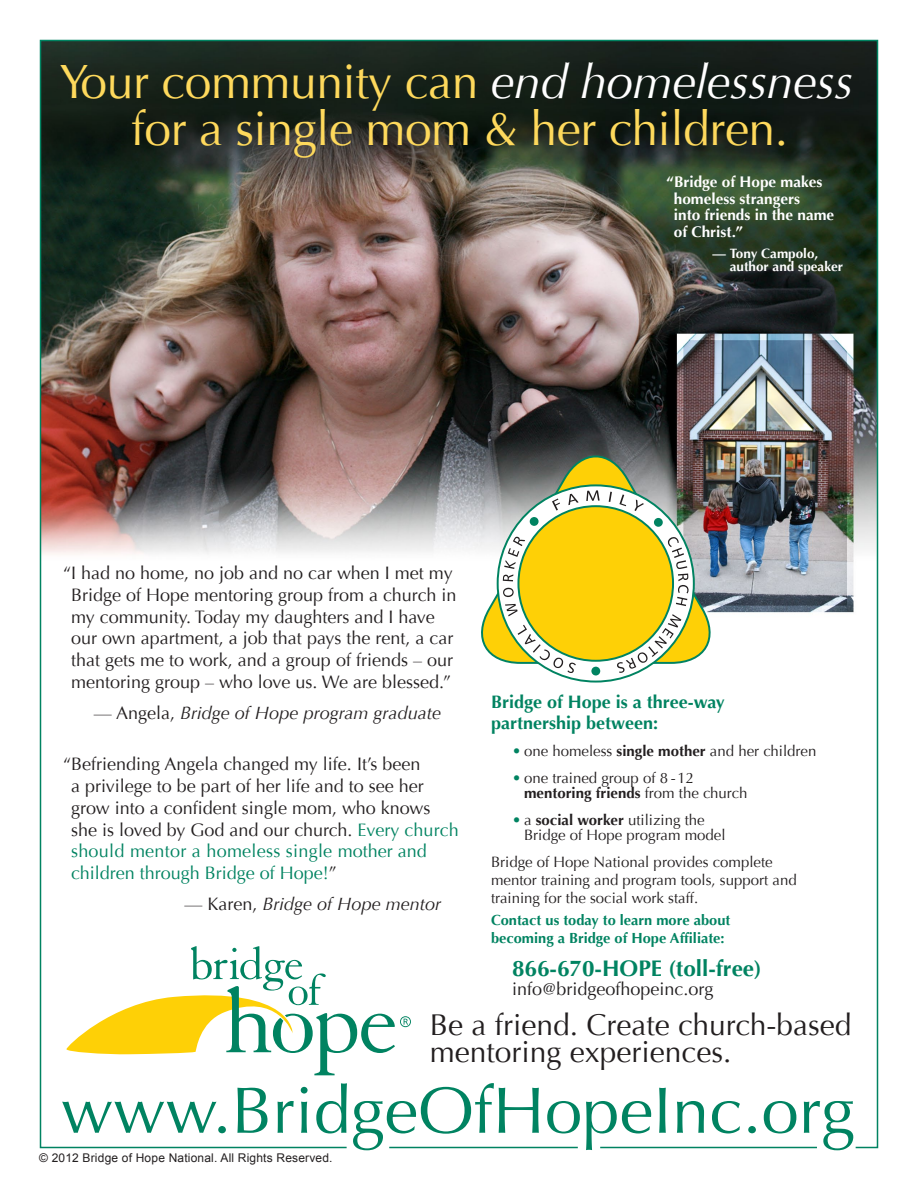
<style>
.page{position:relative;width:918px;height:1188px;background:#fff}
.page>*{position:absolute;margin:0;border:0;box-sizing:border-box;transform-origin:0 0}
.t1{font:65.7px "Optima";color:#008361}
.t2{font:48px/46.5px "Optima";letter-spacing:-.01em;color:#fed95c;text-align:center}
.t3{font:30px/26.7px "Optima";color:#231f20}
.t4{font:700 22.5px "Optima";color:#008361}
.t5{font:18px/21.8px "Optima";color:#231f20}
.t6{font:italic 18px "Optima";color:#231f20}
.t7{font:700 18px/21px "Optima";color:#008361}
.t8{font:18px "Optima";color:#201d1e}
.t9{font:700 15.3px/16.5px "Optima";color:#fff}
.t10{font:15px/15px "Optima";color:#231f20}
.t11{font:700 14.7px/18px "Optima";color:#008361}
.t12{font:700 13.5px/13.5px "Optima";color:#fff}
.t13{font:12px "Arial";letter-spacing:.015em;color:#231f20}
.s1{font-style:italic;color:#fff}
.s2{color:#201d1e}
.s3{font-style:normal}
.s4{color:#008361}
.s5{font-weight:700}
</style>
<div class="page">
<img style="left:39px;top:39px;width:840px;height:1110px">
<hr style="left:389px;top:1147px;width:189px;height:1px;background:#008361">
<img style="left:469px;top:449px;width:250px;height:216px">
<svg style="left:496px;top:483px;width:200px;height:201px"></svg>
<div style="left:591px;top:667px;width:9px;height:9px;background:#008361;border-radius:50%"></div>
<div style="left:654px;top:518px;width:9px;height:9px;background:#008361;border-radius:50%"></div>
<div style="left:530px;top:517px;width:9px;height:9px;background:#008361;border-radius:50%"></div>
<div style="left:396px;top:1013px;width:19px;height:17px;background:#fff"></div>
<svg style="left:66px;top:946px;width:345px;height:129px"></svg>
<h2 class="t2" style="left:60px;top:59px;width:795px">Your community can <span class="s1">end homelessness </span>for a single mom &amp; her children.</h2>
<p class="t9" style="left:674px;top:174px;width:162px;text-indent:-8px">“Bridge of Hope makes homeless strangers<br>into friends in the name of Christ.”</p>
<p class="t12" style="left:730px;top:246px;width:115px;text-indent:-17px">— Tony Campolo, author and speaker</p>
<p class="t5" style="left:71px;top:562px;width:387px;text-indent:-8px"><span class="s2">“</span>I had no home, no job and no car when I met my Bridge of Hope mentoring group from a church in my community. Today my daughters and I have our own apartment, a job that pays the rent, a car that gets me to work, and a group of friends – our mentoring group – who love us. We are blessed.”</p>
<p class="t6" style="left:94px;top:702px;width:349px"><span class="s3">— Angela,</span> Bridge of Hope program graduate</p>
<p class="t5" style="left:71px;top:754px;width:389px;text-indent:-8px">“Befriending Angela changed my life. It’s been<br>a privilege to be part of her life and to see her grow into a confident single mom, who knows she is loved by God and our church. <span class="s4">Every church should mentor a homeless single mother and children through Bridge of Hope!</span>”</p>
<p class="t6" style="left:184px;top:893px;width:258px"><span class="s3">— Karen,</span> Bridge of Hope mentor</p>
<p class="t7" style="left:491px;top:691px;width:235px">Bridge of Hope is a three-way partnership between:</p>
<p class="t10" style="left:512px;top:743px;width:306px"><span class="s4">•</span> one homeless <span class="s5">single mother</span> and her children</p>
<p class="t10" style="left:524px;top:770px;width:225px;text-indent:-12px"><span class="s4">•</span> one trained group of 8 - 12 <span class="s5">mentoring friends</span> from the church</p>
<p class="t10" style="left:524px;top:812px;width:203px;text-indent:-12px"><span class="s4">•</span> a <span class="s5">social worker</span> utilizing the<br>Bridge of Hope program model</p>
<p class="t10" style="left:491px;top:853px;width:307px;line-height:18px">Bridge of Hope National provides complete mentor training and program tools, support and training for the social work staff.</p>
<p class="t11" style="left:491px;top:911px;width:241px">Contact us today to learn more about becoming a Bridge of Hope Affiliate:</p>
<p class="t4" style="left:512px;top:955px;width:251px">866-670-HOPE (toll-free)</p>
<p class="t8" style="left:512px;top:979px;width:203px">info@bridgeofhopeinc.org</p>
<h3 class="t3" style="left:430px;top:1012px;width:423px">Be a friend. Create church-based mentoring experiences.</h3>
<h1 class="t1" style="left:61px;top:1072px;width:795px">www.BridgeOfHopeInc.org</h1>
<p class="t13" style="left:39px;top:1150px;width:295px">© 2012 Bridge of Hope National. All Rights Reserved.</p>
</div>
